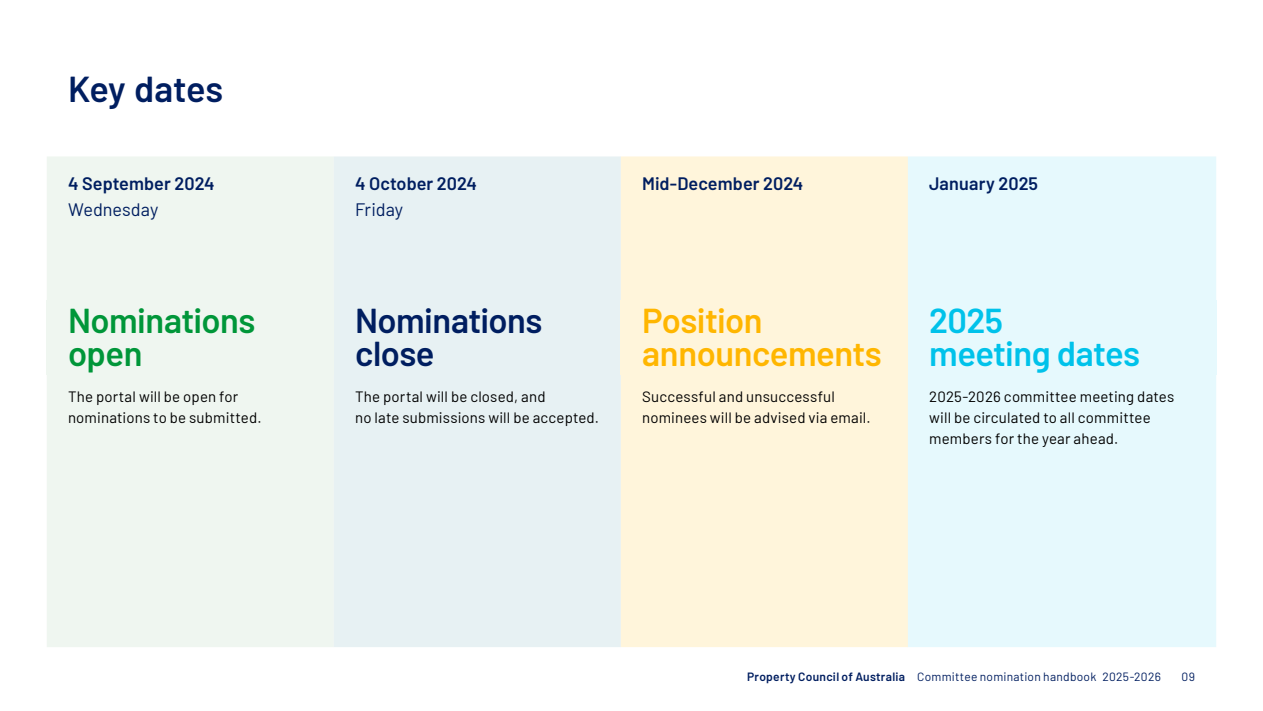
<style>
.page{position:relative;width:1263px;height:711px;background:#fff}
.page>*{position:absolute;margin:0;border:0;box-sizing:border-box;transform-origin:0 0}
.t1{font:600 36px "Barlow";letter-spacing:-.01em;color:#001e60}
.t2{font:600 34.5px/32.8px "Barlow";letter-spacing:-.015em;color:#ffb600}
.t3{font:600 34.5px/32.8px "Barlow";letter-spacing:-.015em;color:#001e60}
.t4{font:600 34.5px/32.8px "Barlow";letter-spacing:-.015em;color:#00c2ea}
.t5{font:600 34.5px/32.8px "Barlow";letter-spacing:-.015em;color:#009639}
.t6{font:600 18px "Barlow";letter-spacing:.005em;color:#001e60}
.t7{font:18px "Barlow";color:#001e60}
.t8{font:15px/21px "Barlow";letter-spacing:.01em;color:#000}
.t9{font:12px "Barlow";letter-spacing:.02em;color:#001e60}
.s1{font-weight:600}
</style>
<div class="page">
<div style="left:47px;top:157px;width:287px;height:489px;background:#eff6f0"></div>
<div style="left:334px;top:156px;width:287px;height:490px;background:#e7f1f3"></div>
<div style="left:621px;top:156px;width:287px;height:490px;background:#fff5db"></div>
<div style="left:908px;top:156px;width:308px;height:490px;background:#e6f9fd"></div>
<div style="left:47px;top:300px;width:287px;height:74px;background:#eff6f0"></div>
<div style="left:621px;top:300px;width:287px;height:74px;background:#fff5db"></div>
<div style="left:908px;top:300px;width:308px;height:74px;background:#e6f9fd"></div>
<h1 class="t1" style="left:68px;top:76px;width:157px">Key dates</h1>
<p class="t6" style="left:68px;top:177px;width:148px">4 September 2024</p>
<p class="t7" style="left:68px;top:196px;width:92px">Wednesday</p>
<p class="t6" style="left:355px;top:170px;width:124px">4 October 2024</p>
<p class="t7" style="left:355px;top:203px;width:50px">Friday</p>
<p class="t6" style="left:642px;top:170px;width:163px">Mid-December 2024</p>
<p class="t6" style="left:929px;top:177px;width:110px">January 2025</p>
<h2 class="t5" style="left:68px;top:308px;width:189px">Nominations open</h2>
<h2 class="t3" style="left:355px;top:308px;width:189px">Nominations close</h2>
<h2 class="t2" style="left:642px;top:308px;width:241px">Position announcements</h2>
<h2 class="t4" style="left:929px;top:308px;width:212px">2025<br>meeting dates</h2>
<p class="t8" style="left:68px;top:385px;width:195px">The portal will be open for nominations to be submitted.</p>
<p class="t8" style="left:355px;top:385px;width:246px">The portal will be closed, and<br>no late submissions will be accepted.</p>
<p class="t8" style="left:642px;top:385px;width:230px">Successful and unsuccessful nominees will be advised via email.</p>
<p class="t8" style="left:929px;top:385px;width:247px">2025-2026 committee meeting dates will be circulated to all committee members for the year ahead.</p>
<p class="t9" style="left:747px;top:667px;width:415px"><span class="s1">Property Council of Australia</span> Committee nomination handbook 2025-2026</p>
<p class="t9" style="left:1181px;top:672px;width:15px">09</p>
</div>
